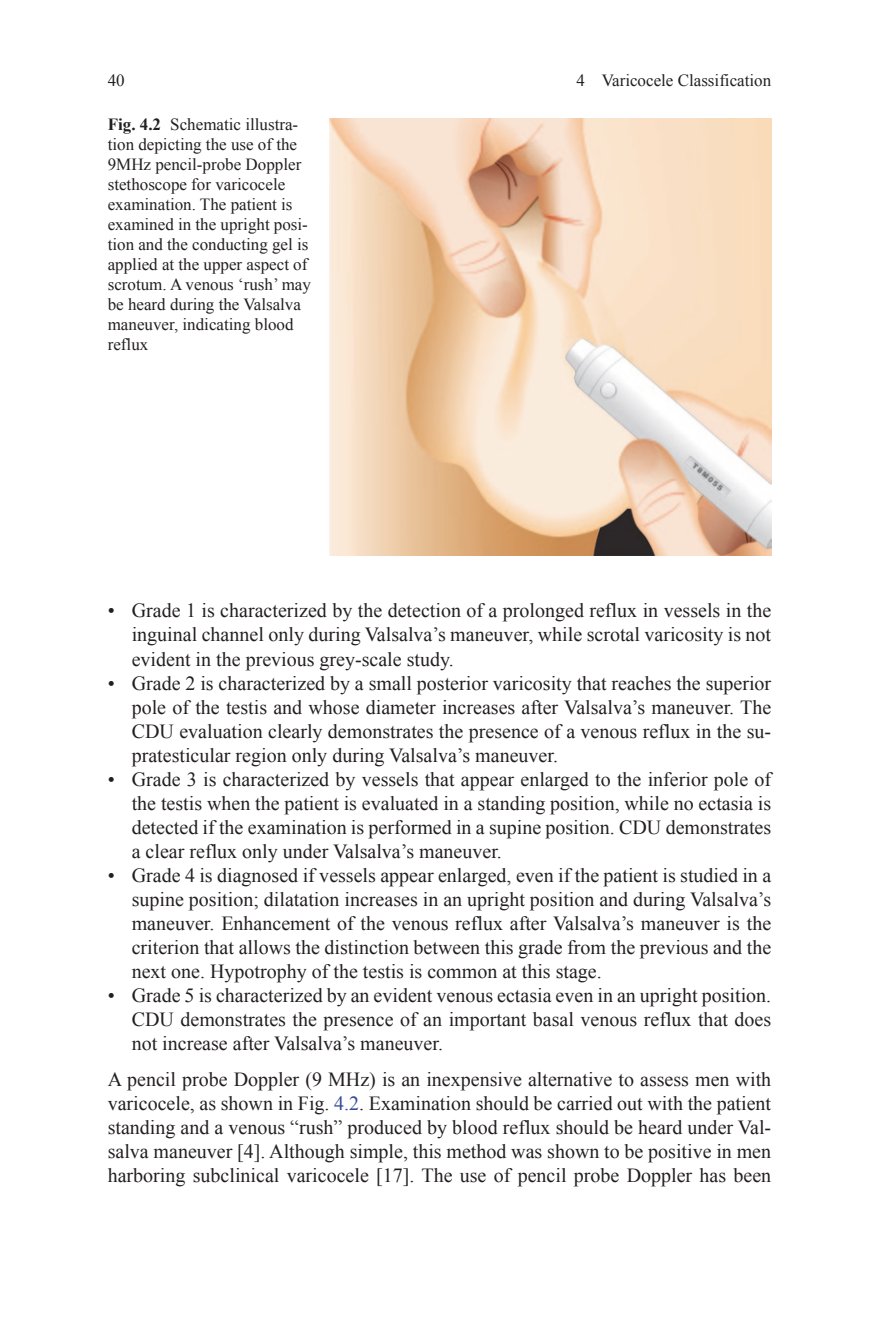
<style>
.page{position:relative;width:879px;height:1333px;background:#fff}
.page>*{position:absolute;margin:0;border:0;box-sizing:border-box;transform-origin:0 0}
.t1{font:20px/24px "Times New Roman PSMT2";color:#231f20}
.t2{font:20px/24px "Times New Roman";color:#231f20;text-align:right}
.t3{font:17px/20px "Times New Roman PSMT2";color:#231f20}
.t4{font:17px "Times New Roman";color:#231f20}
.s1{font-family:"Times New Roman";font-weight:700}
.s2{font-family:"Times New Roman PSMT2"}
.s3{font-family:"Times New Roman PSMT2";color:#324a97}
</style>
<div class="page">
<img style="left:329px;top:118px;width:442px;height:437px">
<p class="t3" style="left:108px;top:70px;width:18px">40</p>
<p class="t4" style="left:576px;top:69px;width:196px">4 Varicocele Classification</p>
<p class="t3" style="left:108px;top:114px;width:205px"><span class="s1">Fig. 4.2</span> Schematic illustra&shy;tion depicting the use of the<br>9MHz pencil-probe Doppler stethoscope for varicocele examination. The patient is examined in the upright posi&shy;tion and the conducting gel is applied at the upper aspect of scrotum. A venous ‘rush’ may be heard during the Valsalva maneuver, indicating blood reflux</p>
<p class="t2" style="left:108px;top:598px;width:665px">• Grade 1 is characterized by the detection of a prolonged reflux in vessels in the</p>
<p class="t1" style="left:132px;top:622px;width:641px">inguinal channel only during Valsalva’s maneuver, while scrotal varicosity is not evident in the previous grey-scale study.</p>
<p class="t2" style="left:108px;top:670px;width:665px">• Grade 2 is characterized by a small posterior varicosity that reaches the superior</p>
<p class="t1" style="left:132px;top:694px;width:641px">pole of the testis and whose diameter increases after Valsalva’s maneuver. The</p>
<p class="t2" style="left:132px;top:718px;width:641px">CDU evaluation clearly demonstrates the presence of a venous reflux in the su<span class="s2">-</span></p>
<p class="t1" style="left:132px;top:742px;width:428px">pratesticular region only during Valsalva’s maneuver.</p>
<p class="t2" style="left:108px;top:766px;width:665px">• Grade 3 is characterized by vessels that appear enlarged to the inferior pole of</p>
<p class="t1" style="left:132px;top:790px;width:641px">the testis when the patient is evaluated in a standing position, while no ectasia is</p>
<p class="t2" style="left:132px;top:814px;width:641px">detected if the examination is performed in a supine position. CDU demonstrates</p>
<p class="t1" style="left:132px;top:838px;width:372px">a clear reflux only under Valsalva’s maneuver.</p>
<p class="t2" style="left:108px;top:862px;width:665px">• Grade 4 is diagnosed if vessels appear enlarged, even if the patient is studied in a</p>
<p class="t1" style="left:132px;top:886px;width:641px">supine position; dilatation increases in an upright position and during Valsalva’s</p>
<p class="t2" style="left:132px;top:910px;width:641px">maneuver. Enhancement of the venous reflux after Valsalva’s maneuver is the</p>
<p class="t1" style="left:132px;top:934px;width:641px">criterion that allows the distinction between this grade from the previous and the next one. Hypotrophy of the testis is common at this stage.</p>
<p class="t2" style="left:108px;top:982px;width:665px">• Grade 5 is characterized by an evident venous ectasia even in an upright position.<br>CDU demonstrates the presence of an important basal venous reflux that does</p>
<p class="t1" style="left:108px;top:1024px;width:665px;line-height:36px;text-indent:24px">not increase after Valsalva’s maneuver.<br>A pencil probe Doppler (9 MHz) is an inexpensive alternative to assess men with</p>
<p class="t2" style="left:108px;top:1090px;width:665px;text-align:left"><span class="s2">varicocele, as shown in Fig.</span> <span class="s3">4.2</span>. Examination should be carried out with the patient standing and a venous “rush” produced by blood reflux should be heard under Val<span class="s2">-</span></p>
<p class="t1" style="left:108px;top:1138px;width:665px">salva maneuver [4]. Although simple, this method was shown to be positive in men harboring subclinical varicocele [17]. The use of pencil probe Doppler has been</p>
</div>
